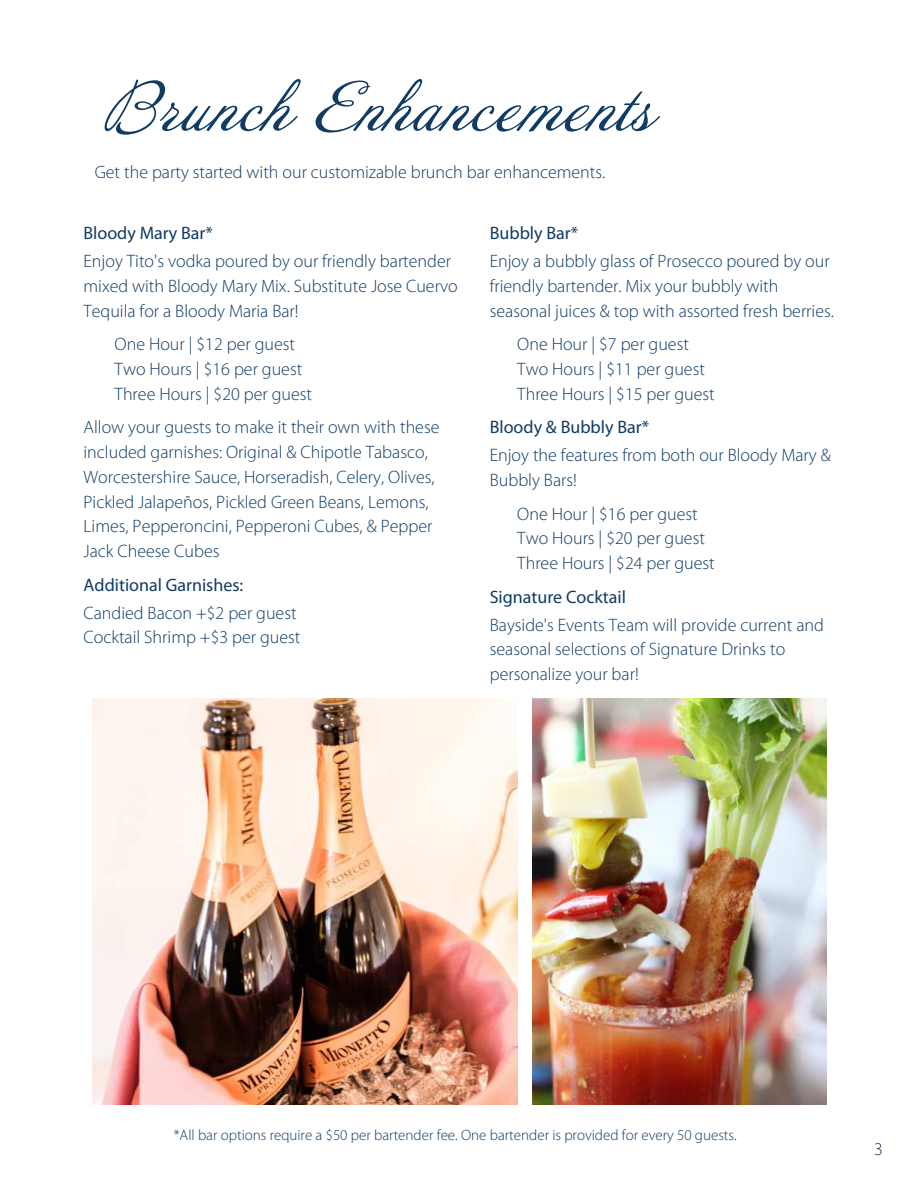
<style>
.page{position:relative;width:918px;height:1188px;background:#fff}
.page>*{position:absolute;margin:0;border:0;box-sizing:border-box;transform-origin:0 0}
.t1{font:63px "Annabelle";color:#103b63}
.t2{font:300 18px/24.8px "Myriad Pro";color:#103b63}
.t3{font:18px "Myriad Pro";color:#103b63}
.t4{font:300 15px "Myriad Pro";color:#103b63}
</style>
<div class="page">
<img style="left:93px;top:698px;width:424px;height:407px">
<img style="left:533px;top:698px;width:294px;height:407px">
<h1 class="t1" style="left:103px;top:68px;width:552px">Brunch Enhancements</h1>
<p class="t2" style="left:95px;top:159px;width:512px">Get the party started with our customizable brunch bar enhancements.</p>
<p class="t3" style="left:84px;top:222px;width:131px">Bloody Mary Bar*</p>
<p class="t2" style="left:84px;top:249px;width:376px">Enjoy Tito's vodka poured by our friendly bartender mixed with Bloody Mary Mix. Substitute Jose Cuervo<br>Tequila for a Bloody Maria Bar!</p>
<p class="t2" style="left:115px;top:332px;width:199px">One Hour | $12 per guest<br>Two Hours | $16 per guest<br>Three Hours | $20 per guest</p>
<p class="t2" style="left:84px;top:415px;width:357px">Allow your guests to make it their own with these included garnishes: Original &amp; Chipotle Tabasco, Worcestershire Sauce, Horseradish, Celery, Olives, Pickled Jalapeños, Pickled Green Beans, Lemons, Limes, Pepperoncini, Pepperoni Cubes, &amp; Pepper Jack Cheese Cubes</p>
<p class="t3" style="left:84px;top:574px;width:161px">Additional Garnishes:</p>
<p class="t2" style="left:84px;top:600px;width:218px">Candied Bacon +$2 per guest<br>Cocktail Shrimp +$3 per guest</p>
<p class="t3" style="left:490px;top:222px;width:90px">Bubbly Bar*</p>
<p class="t2" style="left:490px;top:249px;width:346px">Enjoy a bubbly glass of Prosecco poured by our friendly bartender. Mix your bubbly with seasonal juices &amp; top with assorted fresh berries.</p>
<p class="t2" style="left:517px;top:332px;width:199px">One Hour | $7 per guest<br>Two Hours | $11 per guest<br>Three Hours | $15 per guest</p>
<p class="t3" style="left:490px;top:416px;width:161px">Bloody &amp; Bubbly Bar*</p>
<p class="t2" style="left:490px;top:443px;width:343px">Enjoy the features from both our Bloody Mary &amp;<br>Bubbly Bars!</p>
<p class="t2" style="left:517px;top:501px;width:199px">One Hour | $16 per guest<br>Two Hours | $20 per guest<br>Three Hours | $24 per guest</p>
<p class="t3" style="left:490px;top:585px;width:138px">Signature Cocktail</p>
<p class="t2" style="left:490px;top:612px;width:336px">Bayside's Events Team will provide current and seasonal selections of Signature Drinks to personalize your bar!</p>
<p class="t4" style="left:174px;top:1126px;width:565px">*All bar options require a $50 per bartender fee. One bartender is provided for every 50 guests.</p>
<p class="t2" style="left:874px;top:1137px;width:10px">3</p>
</div>
